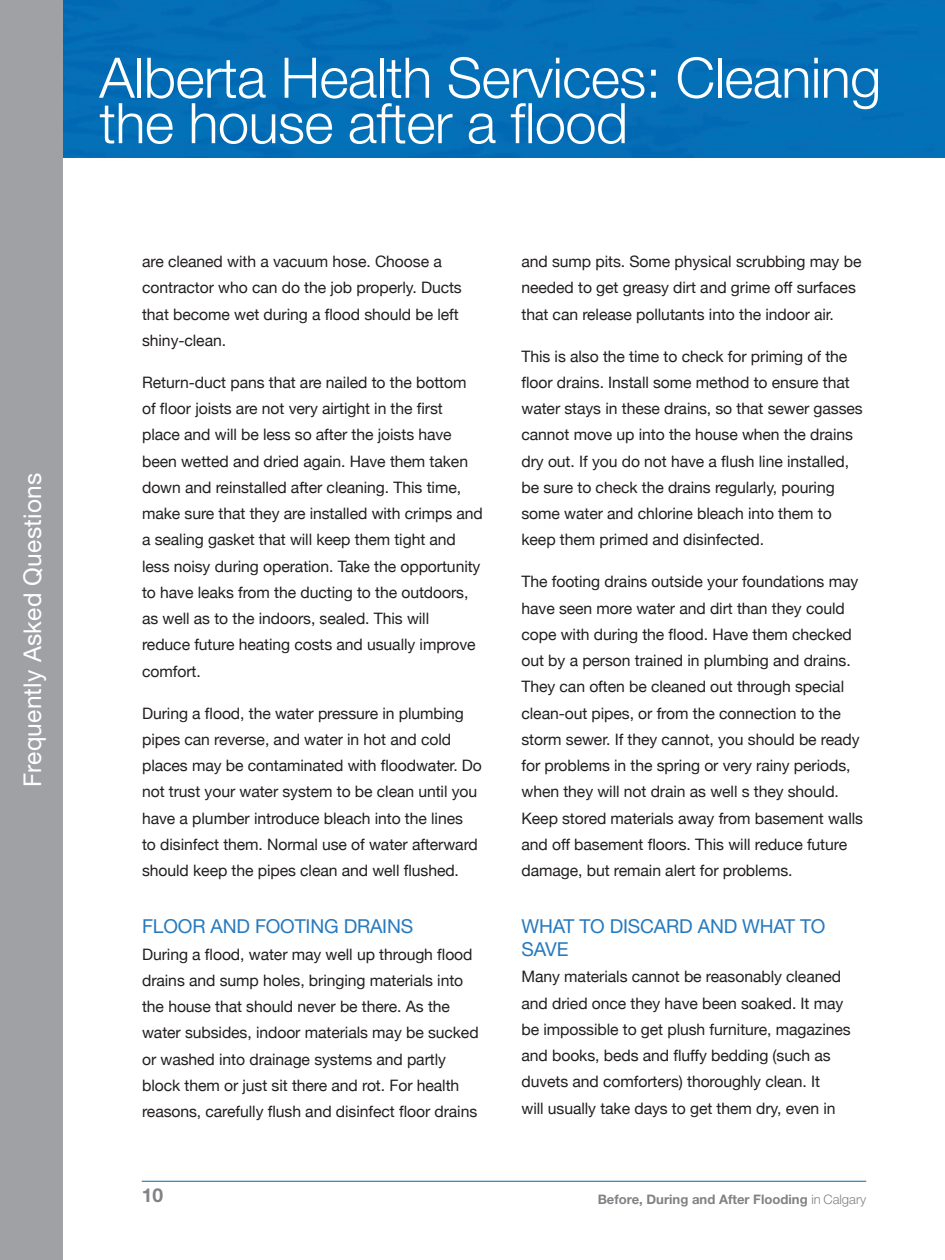
<style>
.page{position:relative;width:945px;height:1260px;background:#fff}
.page>*{position:absolute;margin:0;border:0;box-sizing:border-box;transform-origin:0 0}
.t1{font:300 56px/45.5px "Helvetica Neue LT Std";letter-spacing:-.01em;color:#fff}
.t2{font:24.5px "Helvetica Neue";letter-spacing:.01em;color:#fff}
.t3{font:19.25px/22.8px "Helvetica Neue";letter-spacing:-.01em;color:#277abe}
.t4{font:700 19.25px "Helvetica Neue";color:#808285}
.t5{font:15.75px/26.2px "Helvetica Neue";letter-spacing:-.005em;color:#231f20}
.t6{font:700 13.12px "Helvetica Neue";color:#808285}
.s1{font-weight:300}
</style>
<div class="page">
<div style="left:63px;top:0;width:882px;height:158px;background:#036fb7"></div>
<div style="left:0;top:0;width:63px;height:1260px;background:#a0a1a5"></div>
<hr style="left:142px;top:1181px;width:724px;height:1px;background:#0168b3">
<h2 class="t2" style="left:18px;top:787px;width:316px;rotate:-90deg">Frequently Asked Questions</h2>
<h1 class="t1" style="left:99px;top:54px;width:783px">Alberta Health Services: Cleaning the house after a flood</h1>
<p class="t5" style="left:142px;top:248px;width:321px">are cleaned with a vacuum hose. Choose a contractor who can do the job properly. Ducts that become wet during a flood should be left shiny-clean.</p>
<p class="t5" style="left:142px;top:369px;width:342px">Return-duct pans that are nailed to the bottom of floor joists are not very airtight in the first place and will be less so after the joists have been wetted and dried again. Have them taken down and reinstalled after cleaning. This time, make sure that they are installed with crimps and a sealing gasket that will keep them tight and less noisy during operation. Take the opportunity to have leaks from the ducting to the outdoors, as well as to the indoors, sealed. This will<br>reduce future heating costs and usually improve comfort.</p>
<p class="t5" style="left:142px;top:700px;width:341px">During a flood, the water pressure in plumbing pipes can reverse, and water in hot and cold places may be contaminated with floodwater. Do not trust your water system to be clean until you have a plumber introduce bleach into the lines<br>to disinfect them. Normal use of water afterward should keep the pipes clean and well flushed.</p>
<p class="t3" style="left:142px;top:915px;width:273px">FLOOR AND FOOTING DRAINS</p>
<p class="t5" style="left:142px;top:941px;width:338px">During a flood, water may well up through flood drains and sump holes, bringing materials into the house that should never be there. As the water subsides, indoor materials may be sucked or washed into drainage systems and partly block them or just sit there and rot. For health reasons, carefully flush and disinfect floor drains</p>
<p class="t5" style="left:522px;top:248px;width:341px">and sump pits. Some physical scrubbing may be needed to get greasy dirt and grime off surfaces that can release pollutants into the indoor air.</p>
<p class="t5" style="left:522px;top:343px;width:343px">This is also the time to check for priming of the floor drains. Install some method to ensure that water stays in these drains, so that sewer gasses cannot move up into the house when the drains dry out. If you do not have a flush line installed, be sure to check the drains regularly, pouring some water and chlorine bleach into them to keep them primed and disinfected.</p>
<p class="t5" style="left:522px;top:568px;width:343px">The footing drains outside your foundations may have seen more water and dirt than they could cope with during the flood. Have them checked out by a person trained in plumbing and drains.<br>They can often be cleaned out through special clean-out pipes, or from the connection to the storm sewer. If they cannot, you should be ready for problems in the spring or very rainy periods, when they will not drain as well s they should.<br>Keep stored materials away from basement walls and off basement floors. This will reduce future damage, but remain alert for problems.</p>
<p class="t3" style="left:522px;top:915px;width:306px">WHAT TO DISCARD AND WHAT TO<br>SAVE</p>
<p class="t5" style="left:522px;top:963px;width:331px">Many materials cannot be reasonably cleaned and dried once they have been soaked. It may be impossible to get plush furniture, magazines and books, beds and fluffy bedding (such as duvets and comforters) thoroughly clean. It<br>will usually take days to get them dry, even in</p>
<p class="t4" style="left:142px;top:1183px;width:23px">10</p>
<p class="t6" style="left:598px;top:1191px;width:270px">Before, During and After Flooding <span class="s1">in Calgary</span></p>
</div>
